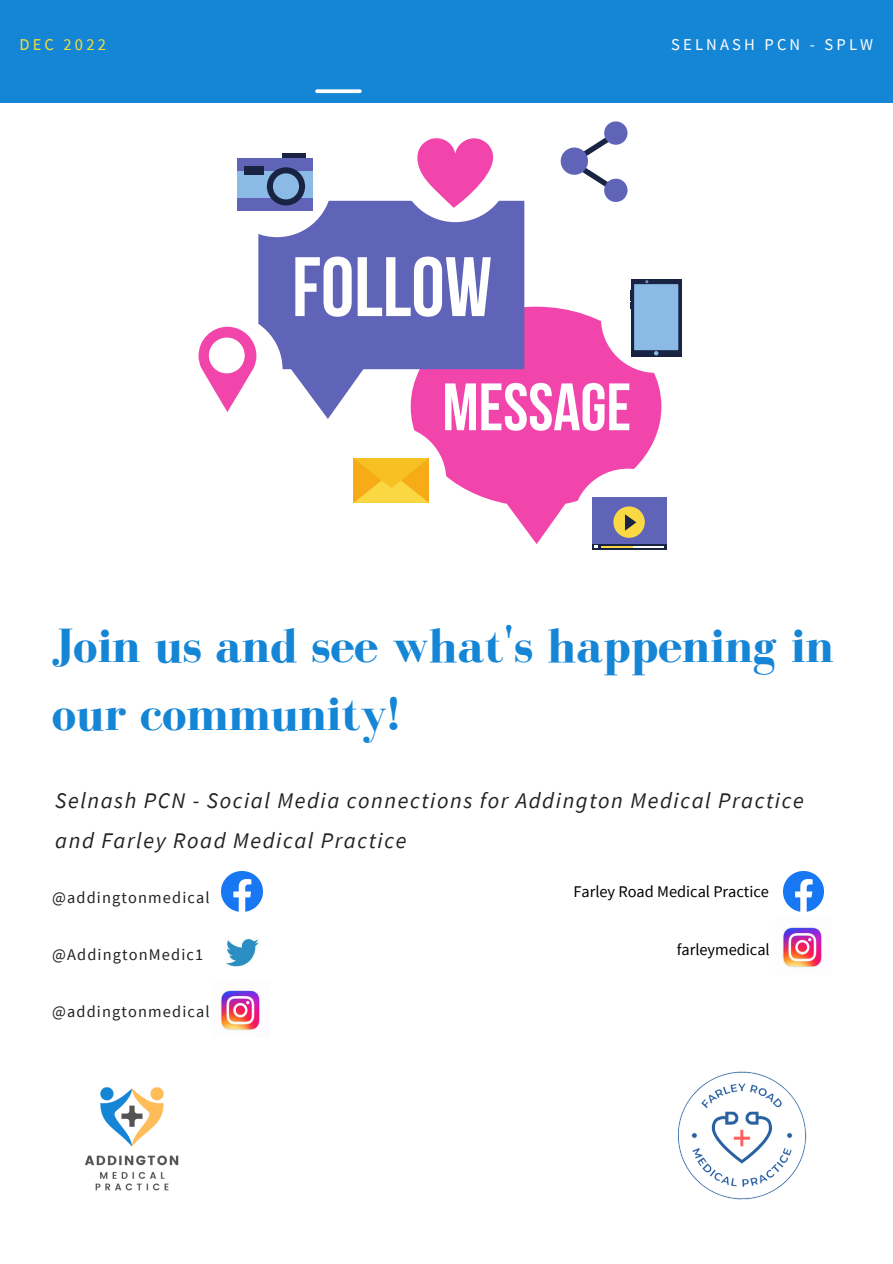
<style>
.page{position:relative;width:893px;height:1264px;background:#fff}
.page>*{position:absolute;margin:0;border:0;box-sizing:border-box;transform-origin:0 0}
.t1{font:700 49.5px/68.1px "Bodoni FLF";color:#1585d6}
.t2{font:italic 22.35px/39.3px "Source Sans Pro";letter-spacing:.07em;color:#222}
.t3{font:16.5px "Source Sans Pro";letter-spacing:.19em;color:#fff}
.t4{font:16.5px "Source Sans Pro";letter-spacing:.19em;color:#f4e132}
.t5{font:16.35px "Source Sans Pro";letter-spacing:.07em;color:#222}
.t6{font:16.35px "Source Sans Pro";color:#000}
</style>
<div class="page">
<div style="left:0;top:0;width:892px;height:102px;background:#1585d6"></div>
<img style="left:221px;top:989px;width:39px;height:42px">
<img style="left:221px;top:871px;width:41px;height:40px">
<img style="left:226px;top:939px;width:33px;height:28px">
<img style="left:783px;top:871px;width:40px;height:40px">
<img style="left:783px;top:926px;width:39px;height:42px">
<img style="left:85px;top:1087px;width:94px;height:104px">
<img style="left:677px;top:1071px;width:130px;height:129px">
<svg style="left:411px;top:307px;width:250px;height:237px;fill:#f145ab"></svg>
<svg style="left:445px;top:383px;width:184px;height:48px"></svg>
<svg style="left:258px;top:201px;width:266px;height:218px;fill:#5f64b8"></svg>
<svg style="left:295px;top:256px;width:56px;height:61px"></svg>
<svg style="left:357px;top:256px;width:134px;height:61px"></svg>
<div style="left:400px;top:112px;width:110px;height:110px;background:#fff;border-radius:50%"></div>
<svg style="left:417px;top:138px;width:76px;height:70px"></svg>
<svg style="left:578px;top:136px;width:39px;height:51px"></svg>
<div style="left:604px;top:121px;width:23px;height:24px;background:#5f64b8;border-radius:50%"></div>
<div style="left:560px;top:147px;width:28px;height:28px;background:#5f64b8;border-radius:50%"></div>
<div style="left:604px;top:179px;width:23px;height:23px;background:#5f64b8;border-radius:50%"></div>
<div style="left:572px;top:468px;width:110px;height:110px;background:#fff;border-radius:50%"></div>
<div style="left:591px;top:497px;width:75px;height:53px;background:#5f64b8"></div>
<svg style="left:591px;top:544px;width:75px;height:6px"></svg>
<div style="left:613px;top:506px;width:31px;height:32px;background:#fad844;border-radius:50%"></div>
<svg style="left:625px;top:514px;width:11px;height:17px"></svg>
<hr style="left:601px;top:546px;width:62px;height:1px;background:#fff">
<hr style="left:601px;top:546px;width:31px;height:1px;background:#fad844">
<svg style="left:594px;top:545px;width:4px;height:3px"></svg>
<div style="left:336px;top:425px;width:110px;height:110px;background:#fff;border-radius:50%"></div>
<svg style="left:353px;top:458px;width:76px;height:45px"></svg>
<div style="left:222px;top:127px;width:110px;height:110px;background:#fff;border-radius:50%"></div>
<div style="left:282px;top:153px;width:24px;height:10px;background:#192442"></div>
<div style="left:237px;top:158px;width:76px;height:53px;background:#5f64b8"></div>
<div style="left:237px;top:171px;width:76px;height:27px;background:#8bbae7"></div>
<div style="left:267px;top:167px;width:38px;height:38px;background:#192442;border-radius:50%"></div>
<div style="left:273px;top:173px;width:26px;height:26px;background:#8bbae7;border-radius:50%"></div>
<div style="left:245px;top:167px;width:19px;height:8px;background:#192442"></div>
<div style="left:172px;top:314px;width:110px;height:110px;background:#fff;border-radius:50%"></div>
<svg style="left:198px;top:327px;width:58px;height:85px"></svg>
<div style="left:209px;top:337px;width:36px;height:36px;background:#fff;border-radius:50%"></div>
<div style="left:601px;top:263px;width:110px;height:110px;background:#fff;border-radius:50%"></div>
<svg style="left:630px;top:290px;width:1px;height:19px"></svg>
<svg style="left:681px;top:291px;width:1px;height:15px"></svg>
<div style="left:631px;top:279px;width:50px;height:77px;background:linear-gradient(to right,#1c2847,#192442)"></div>
<div style="left:634px;top:284px;width:44px;height:66px;background:#8bbae7"></div>
<svg style="left:654px;top:351px;width:4px;height:4px"></svg>
<svg style="left:317px;top:89px;width:43px;height:4px"></svg>
<p class="t4" style="left:19px;top:34px;width:88px">DEC 2022</p>
<p class="t3" style="left:671px;top:34px;width:203px">SELNASH PCN - SPLW</p>
<h1 class="t1" style="left:52px;top:611px;width:783px">Join us and see what's happening in our community!</h1>
<p class="t2" style="left:55px;top:780px;width:750px">Selnash PCN - Social Media connections for Addington Medical Practice and Farley Road Medical Practice</p>
<p class="t5" style="left:52px;top:886px;width:159px">@addingtonmedical</p>
<p class="t5" style="left:52px;top:943px;width:153px">@AddingtonMedic1</p>
<p class="t5" style="left:52px;top:1000px;width:159px">@addingtonmedical</p>
<p class="t6" style="left:573px;top:880px;width:197px">Farley Road Medical Practice</p>
<p class="t6" style="left:676px;top:939px;width:95px">farleymedical</p>
</div>
